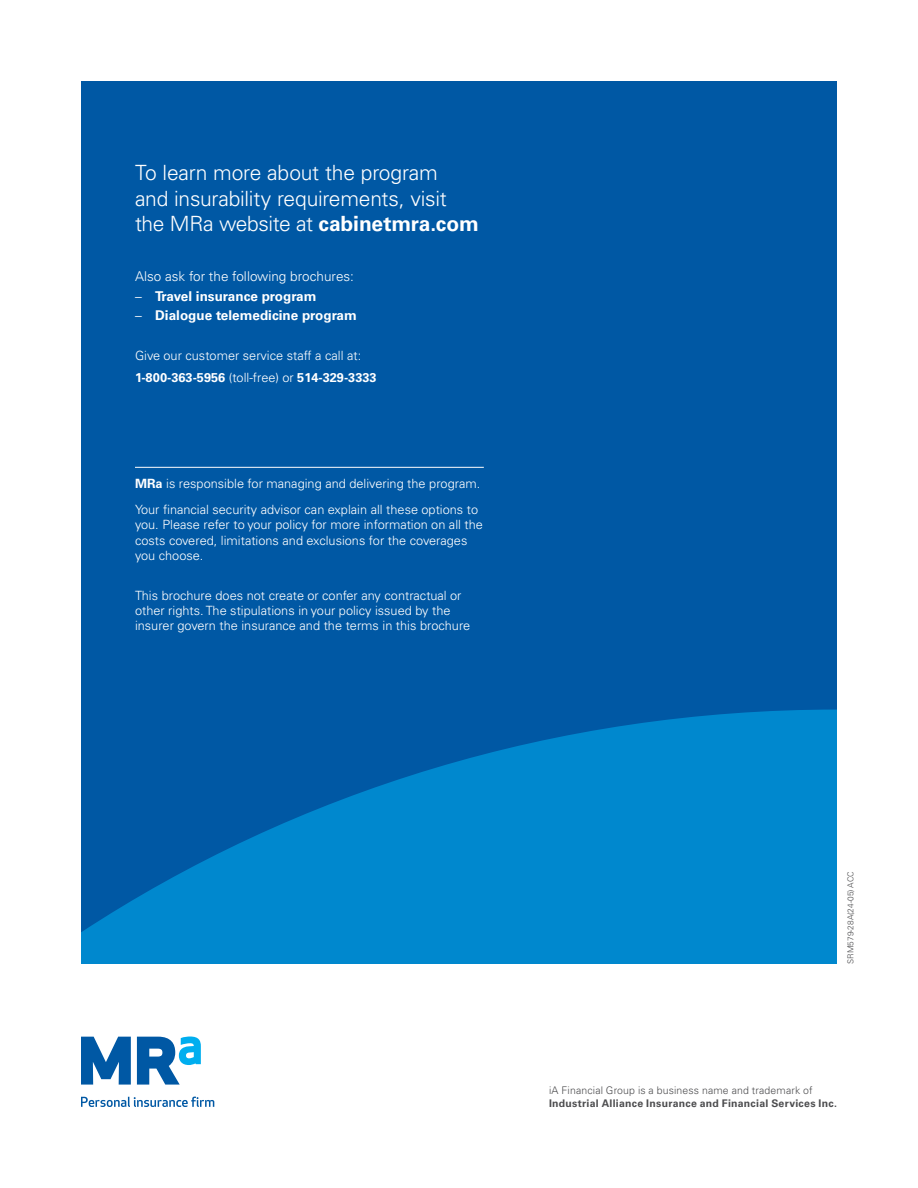
<style>
.page{position:relative;width:918px;height:1188px;background:#fff}
.page>*{position:absolute;margin:0;border:0;box-sizing:border-box;transform-origin:0 0}
.t1{font:300 21px/25.2px "Univers LT Pro 45";letter-spacing:-.01em;color:#fff}
.t2{font:700 13.5px "Univers LT Pro 65";color:#fff}
.t3{font:300 13.5px "Univers LT Pro 45";color:#fff}
.t4{font:300 12.75px/15.3px "Univers LT Pro 45";color:#fff}
.t5{font:700 12.75px "Univers LT Pro 65";color:#fff}
.t6{font:700 10.5px/12.8px "Univers LT Pro 65";letter-spacing:.025em;color:#4d4d4f}
.t7{font:300 8.25px "Univers LT Pro 45";color:#4d4d4f}
.s1{font-family:"Univers LT Pro 65";font-weight:700}
.s2{font-family:"Univers LT Pro 45";font-weight:300}
</style>
<div class="page">
<div style="left:81px;top:81px;width:756px;height:883px;background:#0058a4"></div>
<hr style="left:135px;top:467px;width:349px;height:1px;background:#fff">
<svg style="left:81px;top:1037px;width:50px;height:48px"></svg>
<svg style="left:137px;top:1037px;width:64px;height:48px"></svg>
<svg style="left:81px;top:1097px;width:133px;height:10px"></svg>
<svg style="left:81px;top:710px;width:756px;height:254px;fill:#0088ce"></svg>
<h2 class="t1" style="left:135px;top:160px;width:345px">To learn more about the program<br>and insurability requirements, visit the MRa website at <span class="s1">cabinetmra.com</span></h2>
<p class="t3" style="left:135px;top:267px;width:221px">Also ask for the following brochures:</p>
<p class="t2" style="left:135px;top:286px;width:183px"><span class="s2">–</span> Travel insurance program</p>
<p class="t2" style="left:135px;top:306px;width:223px"><span class="s2">–</span> Dialogue telemedicine program</p>
<p class="t4" style="left:135px;top:347px;width:228px">Give our customer service staff a call at:</p>
<p class="t5" style="left:135px;top:369px;width:243px">1-800-363-5956 <span class="s2">(toll-free) or</span> 514-329-3333</p>
<p class="t4" style="left:135px;top:475px;width:347px"><span class="s1">MRa</span> is responsible for managing and delivering the program.</p>
<p class="t4" style="left:135px;top:502px;width:350px">Your financial security advisor can explain all these options to you. Please refer to your policy for more information on all the costs covered, limitations and exclusions for the coverages you choose.</p>
<p class="t4" style="left:135px;top:587px;width:337px">This brochure does not create or confer any contractual or other rights. The stipulations in your policy issued by the insurer govern the insurance and the terms in this brochure</p>
<p class="t7" style="left:845px;top:964px;width:94px;rotate:-90deg">SRM579-28A(24-05) ACC</p>
<p class="t6" style="left:549px;top:1084px;width:289px"><span class="s2">iA Financial Group is a business name and trademark of<br></span>Industrial Alliance Insurance and Financial Services Inc.</p>
</div>
